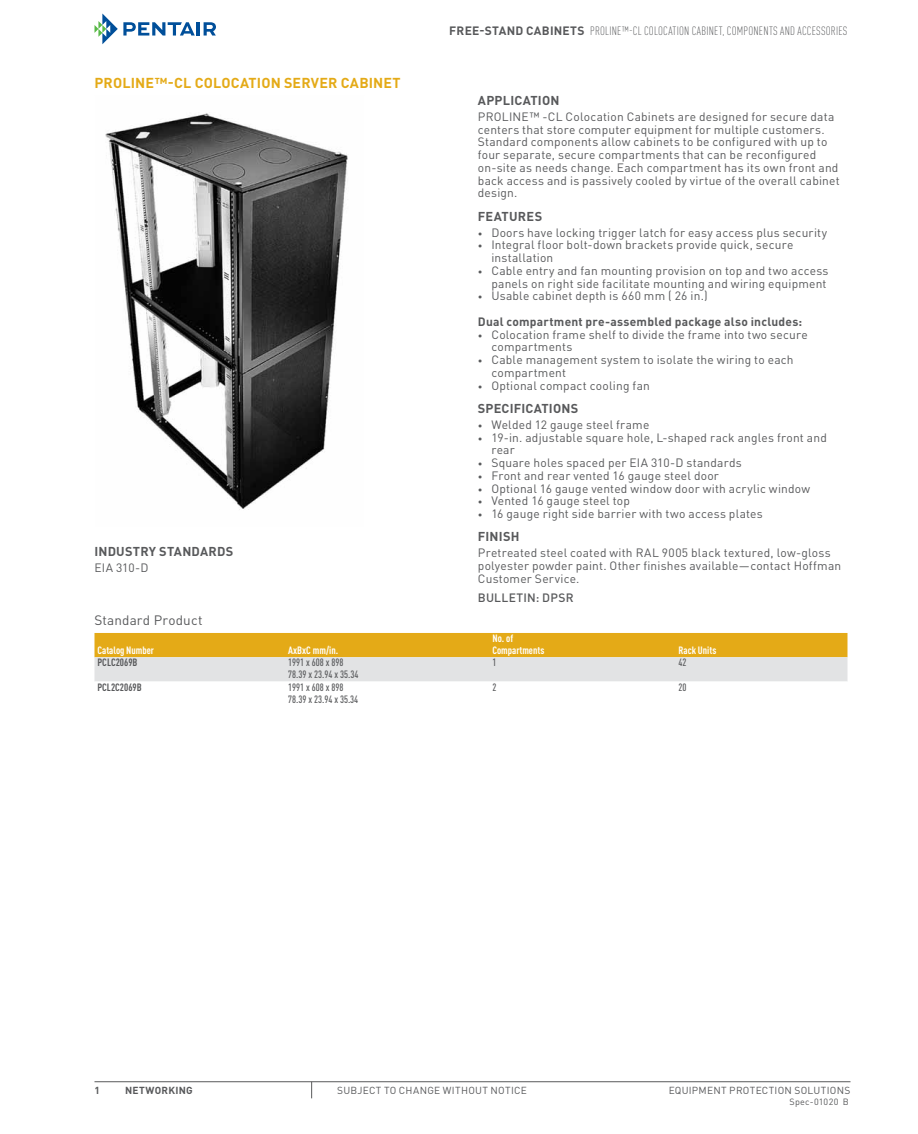
<style>
.page{position:relative;width:918px;height:1134px;background:#fff}
.page>*{position:absolute;margin:0;border:0;box-sizing:border-box;transform-origin:0 0}
.t1{font:700 14.25px "DIN Pro";letter-spacing:.015em;color:#e4aa17}
.t2{font:13.5px "DIN Pro";letter-spacing:.015em;color:#58595b}
.t3{font:700 12.75px "DIN Pro";letter-spacing:.015em;color:#58595b}
.t4{font:12px/12.8px "DIN Pro";letter-spacing:.015em;color:#58595b}
.t5{font:700 12px/25.5px "DIN Pro";letter-spacing:.02em;color:#58595b}
.t6{font:300 condensed 12px "DIN Pro";letter-spacing:.025em;color:#58595b}
.t7{font:500 12px "DIN Pro";letter-spacing:.015em;color:#58595b}
.t8{font:500 condensed 10.5px/12px "DIN Pro";color:#58595b}
.t9{font:700 condensed 10.5px/12px "DIN Pro";color:#fff}
.t10{font:700 condensed 10.5px "DIN Pro";color:#58595b}
.t11{font:10.2px "DIN Pro";letter-spacing:.025em;color:#58595b}
.t12{font:700 10.2px "DIN Pro";letter-spacing:.025em;color:#58595b}
.t13{font:9px "DIN Pro";letter-spacing:.03em;color:#58595b}
.s1{font-weight:700;font-stretch:normal}
.s2{font-size:9px}
.s3{font-weight:400;font-size:9px}
.s4{font-weight:400}
</style>
<div class="page">
<svg style="left:95px;top:14px;width:100px;height:30px"></svg>
<hr style="left:197px;top:22px;width:3px;height:14px;background:#004f9a">
<svg style="left:204px;top:22px;width:12px;height:14px"></svg>
<hr style="left:94px;top:1081px;width:756px;height:1px;background:#58595b">
<svg style="left:311px;top:1082px;width:1px;height:16px"></svg>
<img style="left:105px;top:113px;width:243px;height:397px">
<svg style="left:94px;top:633px;width:754px;height:48px;background:#e3c67d"></svg>
<p class="t1" style="left:94px;top:71px;width:308px">PROLINE™-CL COLOCATION SERVER CABINET</p>
<p class="t3" style="left:94px;top:541px;width:82px">IND USTRY STANDARD</p>
<p class="t3" style="left:226px;top:541px;width:9px">S</p>
<p class="t4" style="left:94px;top:560px;width:56px">EIA 310-D</p>
<p class="t6" style="left:449px;top:23px;width:300px"><span class="s1">FREE-STAND CABINETS</span> PROLINE™-CL COLOCATION CABINET, COMPONEN</p>
<p class="t6" style="left:769px;top:23px;width:80px">TS AND ACCESSORIES</p>
<p class="t3" style="left:478px;top:90px;width:53px">APPLICATION</p>
<p class="t4" style="left:478px;top:109px;width:363px">PROLINE™ -CL Colocation Cabinets are designed for secure data centers that store computer equipment for multiple customers.<br>Standard components allow cabinets to be configured with up to four separate, secure compartments that can be reconfigured on-site as needs change. Each compartment has its own front and back access and is passively cooled by virtue of the overall cabinet design.</p>
<p class="t3" style="left:478px;top:205px;width:16px">FEAT</p>
<p class="t3" style="left:509px;top:205px;width:35px">URES</p>
<p class="t4" style="left:478px;top:225px;width:351px"><span class="s2">•</span> Doors have locking trigger latch for easy access plus security</p>
<p class="t4" style="left:491px;top:238px;width:304px;text-indent:-14px"><span class="s2">•</span> Integral floor bolt-down brackets provide quick, secure installation</p>
<p class="t4" style="left:478px;top:263px;width:352px;text-align:right"><span class="s2">•</span> Cable entry and fan mounting provision on top and two access panels on right side facilitate mounting and wiring equipment</p>
<p class="t5" style="left:478px;top:282px;width:326px"><span class="s3">•</span> <span class="s4">Usable cabinet depth is 660 mm ( 26 in.)<br></span>DUAL COMPARTMENT PRE-ASSEMBLED PACKAGE ALSO INCLUDES:</p>
<p class="t4" style="left:491px;top:327px;width:318px;text-indent:-14px"><span class="s2">•</span> Colocation frame shelf to divide the frame into two secure compartments</p>
<p class="t4" style="left:491px;top:352px;width:304px;text-indent:-14px"><span class="s2">•</span> Cable management system to isolate the wiring to each compartment</p>
<p class="t4" style="left:478px;top:378px;width:174px"><span class="s2">•</span> Optional compact cooling fan</p>
<p class="t3" style="left:478px;top:398px;width:64px">SPECI FICATION</p>
<p class="t3" style="left:571px;top:398px;width:9px">S</p>
<p class="t4" style="left:478px;top:417px;width:173px"><span class="s2">•</span> Welded 12 gauge steel frame</p>
<p class="t4" style="left:491px;top:430px;width:337px;text-indent:-14px"><span class="s2">•</span> 19-in. adjustable square hole, L-shaped rack angles front and rear</p>
<p class="t4" style="left:478px;top:455px;width:265px"><span class="s2">•</span> Square holes spaced per EIA 310-D standards</p>
<p class="t4" style="left:478px;top:468px;width:243px"><span class="s2">•</span> Front and rear vented 16 gauge steel door</p>
<p class="t4" style="left:478px;top:481px;width:334px"><span class="s2">•</span> Optional 16 gauge vented window door with acrylic window</p>
<p class="t4" style="left:478px;top:494px;width:154px"><span class="s2">•</span> Vented 16 gauge steel top</p>
<p class="t4" style="left:478px;top:506px;width:286px"><span class="s2">•</span> 16 gauge right side barrier with two access plates</p>
<p class="t3" style="left:478px;top:526px;width:43px">FINISH</p>
<p class="t4" style="left:478px;top:546px;width:365px">Pretreated steel coated with RAL 9005 black textured, low-gloss polyester powder paint. Other finishes available—contact Hoffman<br>Customer Service.</p>
<p class="t7" style="left:478px;top:588px;width:97px">BULLETIN: DPSR</p>
<p class="t2" style="left:94px;top:610px;width:110px">Standard Product</p>
<p class="t9" style="left:98px;top:644px;width:58px">Catalog Number</p>
<p class="t9" style="left:288px;top:643px;width:52px">AxBxC mm/in.</p>
<p class="t9" style="left:492px;top:631px;width:53px">No. of<br>Compartments</p>
<p class="t9" style="left:678px;top:644px;width:39px">Rack Units</p>
<p class="t10" style="left:97px;top:655px;width:42px">PCLC2069B</p>
<p class="t8" style="left:288px;top:656px;width:72px">1991 x 608 x 898<br>78.39 x 23.94 x 35.34</p>
<p class="t8" style="left:492px;top:656px;width:6px">1</p>
<p class="t8" style="left:678px;top:656px;width:10px">42</p>
<p class="t10" style="left:97px;top:679px;width:46px">PCL2C2069B</p>
<p class="t8" style="left:288px;top:680px;width:72px">1991 x 608 x 898<br>78.39 x 23.94 x 35.34</p>
<p class="t8" style="left:492px;top:680px;width:6px">2</p>
<p class="t8" style="left:678px;top:680px;width:10px">20</p>
<p class="t12" style="left:95px;top:1081px;width:7px">1</p>
<p class="t12" style="left:125px;top:1081px;width:69px">N ETWORKING</p>
<p class="t11" style="left:337px;top:1082px;width:191px">SUBJECT TO CHANGE WITHOUT NOTICE</p>
<p class="t11" style="left:669px;top:1082px;width:183px">EQUIPMENT PROTECTION SOLUTIONS</p>
<p class="t13" style="left:789px;top:1095px;width:61px">Spec-01020 B</p>
</div>
